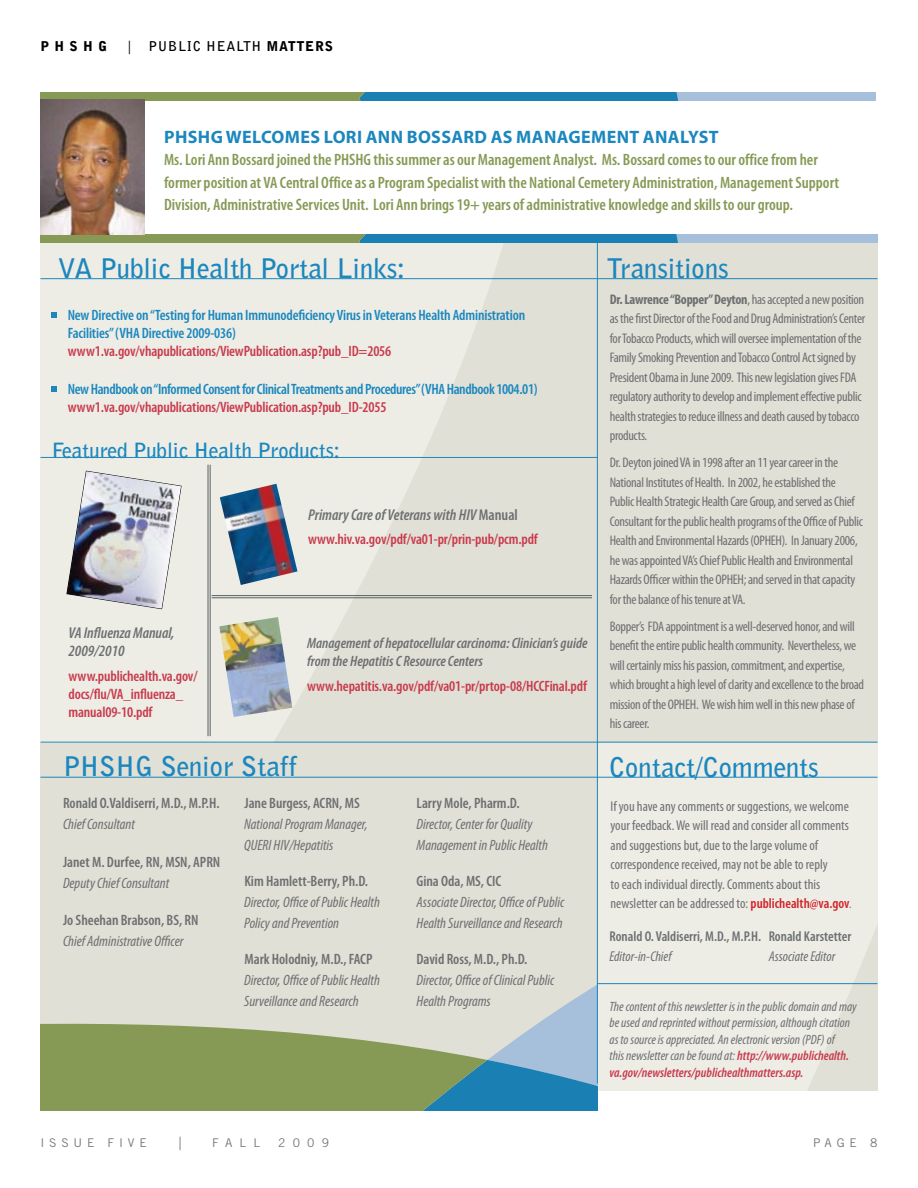
<style>
.page{position:relative;width:918px;height:1188px;background:#fff}
.page>*{position:absolute;margin:0;border:0;box-sizing:border-box;transform-origin:0 0}
.t1{font:700 27px "Bell Gothic BT";color:#1b87be}
.t2{font:700 21px "Bell Gothic BT";color:#1b87be}
.t3{font:700 18px "Myriad Pro";letter-spacing:.02em;color:#1b87be}
.t4{font:600 condensed 16.5px/22.5px "Myriad Pro";color:#869a55}
.t5{font:italic 600 condensed 15.75px/18px "Myriad Pro";color:#6d6f71}
.t6{font:italic condensed 15px/21px "Myriad Pro";color:#6d6f71}
.t7{font:600 condensed 15px/18px "Myriad Pro";letter-spacing:-.01em;color:#1b87be}
.t8{font:600 condensed 15px/18px "Myriad Pro";letter-spacing:-.01em;color:#c93a4c}
.t9{font:600 condensed 15px "Myriad Pro";color:#6d6f71}
.t10{font:italic 600 condensed 15px/18px "Myriad Pro";color:#6d6f71}
.t11{font:condensed 14.25px/19.5px "Myriad Pro";color:#6d6f71}
.t12{font:600 condensed 14.25px "Myriad Pro";color:#6d6f71}
.t13{font:italic condensed 14.25px "Myriad Pro";color:#6d6f71}
.t14{font:condensed 13.95px/19.5px "Myriad Pro";letter-spacing:-.02em;color:#6d6f71}
.t15{font:italic condensed 13.5px/16.5px "Myriad Pro";color:#6d6f71}
.t16{font:700 13.5px "Bell Gothic BT";letter-spacing:.06em;color:#000}
.t17{font:900 13.5px "Bell Gothic BT";letter-spacing:.4em;color:#000}
.t18{font:700 13.5px "Bell Gothic BT";color:#77787b}
.t19{font:12px "Trade Gothic";letter-spacing:.4em;color:#77787b}
.s1{font-weight:900}
.s2{color:#c93a4c}
.s3{font-style:normal}
.s4{font-weight:700}
.s5{font-weight:600;color:#d2232a}
.s6{font-style:italic;font-size:12.75px}
.s7{font-weight:600;color:#c93a4c}
</style>
<div class="page">
<div style="left:598px;top:743px;width:209px;height:348px;background:#edede6"></div>
<svg style="left:807px;top:743px;width:71px;height:348px;background:#e9e9e2"></svg>
<div style="left:40px;top:743px;width:557px;height:131px;background:#e1e0d6"></div>
<svg style="left:40px;top:874px;width:558px;height:236px;background:#bfc9b5"></svg>
<div style="left:40px;top:243px;width:218px;height:499px;background:#edede6"></div>
<svg style="left:258px;top:243px;width:620px;height:499px;background:#e3e2d9"></svg>
<svg style="left:40px;top:92px;width:836px;height:8px;background:#649898"></svg>
<svg style="left:51px;top:312px;width:6px;height:6px"></svg>
<svg style="left:51px;top:387px;width:6px;height:5px"></svg>
<hr style="left:597px;top:238px;width:1px;height:845px;background:#1b87be">
<hr style="left:40px;top:278px;width:838px;height:1px;background:#1b87be">
<hr style="left:40px;top:457px;width:557px;height:1px;background:#1b87be">
<hr style="left:40px;top:777px;width:838px;height:1px;background:#1b87be">
<hr style="left:40px;top:742px;width:838px;height:1px;background:#1b87be">
<hr style="left:212px;top:595px;width:380px;height:1px;background:#596162">
<hr style="left:212px;top:597px;width:380px;height:1px;background:#596162">
<hr style="left:210px;top:465px;width:1px;height:271px;background:#596162">
<hr style="left:208px;top:465px;width:1px;height:271px;background:#596162">
<svg style="left:40px;top:235px;width:838px;height:8px;background:#659998"></svg>
<hr style="left:597px;top:983px;width:281px;height:1px;background:#1b87be">
<img style="left:40px;top:100px;width:104px;height:135px">
<img style="left:67px;top:471px;width:114px;height:138px">
<img style="left:220px;top:484px;width:77px;height:101px">
<img style="left:219px;top:617px;width:73px;height:100px">
<p class="t17" style="left:40px;top:38px;width:68px">PHSHG</p>
<p class="t16" style="left:126px;top:38px;width:208px">| PUBLIC HEALTH <span class="s1">MATTERS</span></p>
<p class="t3" style="left:164px;top:125px;width:556px">PHSHG WELCOMES LORI ANN BOSSARD AS MANAGEMENT ANALYST</p>
<p class="t4" style="left:164px;top:149px;width:677px">Ms. Lori Ann Bossard joined the PHSHG this summer as our Management Analyst. Ms. Bossard comes to our office from her former position at VA Central Office as a Program Specialist with the National Cemetery Administration, Management Support<br>Division, Administrative Services Unit. Lori Ann brings 19+ years of administrative knowledge and skills to our group.</p>
<p class="t1" style="left:58px;top:251px;width:349px">VA Public Health Portal Links:</p>
<p class="t7" style="left:68px;top:306px;width:459px">New Directive on “Testing for Human Immunodeficiency Virus in Veterans Health Administration<br>Facilities” (VHA Directive 2009-036) <span class="s2">www1.va.gov/vhapublications/ViewPublication.asp?pub_ID=2056</span></p>
<p class="t7" style="left:68px;top:381px;width:471px">New Handbook on “Informed Consent for Clinical Treatments and Procedures” (VHA Handbook 1004.01)</p>
<p class="t8" style="left:68px;top:399px;width:320px">www1.va.gov/vhapublications/ViewPublication.asp?pub_ID-2055</p>
<p class="t2" style="left:52px;top:437px;width:289px">Featured Public Health Products:</p>
<p class="t5" style="left:69px;top:624px;width:108px">VA Influenza Manual,<br>2009/2010</p>
<p class="t8" style="left:69px;top:667px;width:131px">www.publichealth.va.gov/ docs/flu/VA_influenza_ manual09-10.pdf</p>
<p class="t5" style="left:308px;top:506px;width:211px">Primary Care of Veterans with HIV <span class="s3">Manual</span></p>
<p class="t8" style="left:308px;top:531px;width:231px">www.hiv.va.gov/pdf/va01-pr/prin-pub/pcm.pdf</p>
<p class="t10" style="left:307px;top:635px;width:282px">Management of hepatocellular carcinoma: Clinician’s guide from the Hepatitis C Resource Centers</p>
<p class="t8" style="left:307px;top:677px;width:281px">www.hepatitis.va.gov/pdf/va01-pr/prtop-08/HCCFinal.pdf</p>
<p class="t1" style="left:63px;top:749px;width:235px">PHSHG Senior Staff</p>
<p class="t9" style="left:63px;top:795px;width:158px">Ronald O.Valdiserri, M.D., M.P.H.</p>
<p class="t6" style="left:63px;top:814px;width:74px">Chief Consultant</p>
<p class="t9" style="left:63px;top:854px;width:159px">Janet M. Durfee, RN, MSN, APRN</p>
<p class="t6" style="left:63px;top:872px;width:108px">Deputy Chief Consultant</p>
<p class="t9" style="left:63px;top:912px;width:137px">Jo Sheehan Brabson, BS, RN</p>
<p class="t6" style="left:63px;top:931px;width:122px">Chief Administrative Officer</p>
<p class="t9" style="left:244px;top:795px;width:117px">Jane Burgess, ACRN, MS</p>
<p class="t6" style="left:244px;top:814px;width:125px">National Program Manager,<br>QUERI HIV/Hepatitis</p>
<p class="t9" style="left:244px;top:873px;width:125px">Kim Hamlett-Berry, Ph.D.</p>
<p class="t6" style="left:244px;top:892px;width:137px">Director, Office of Public Health</p>
<p class="t6" style="left:244px;top:913px;width:96px">Policy and Prevention</p>
<p class="t9" style="left:244px;top:951px;width:130px">Mark Holodniy, M.D., FACP</p>
<p class="t6" style="left:244px;top:970px;width:137px">Director, Office of Public Health</p>
<p class="t6" style="left:244px;top:991px;width:116px">Surveillance and Research</p>
<p class="t9" style="left:417px;top:795px;width:105px">Larry Mole, Pharm.D.</p>
<p class="t6" style="left:417px;top:814px;width:117px">Director, Center for Quality</p>
<p class="t6" style="left:417px;top:835px;width:133px">Management in Public Health</p>
<p class="t9" style="left:417px;top:873px;width:86px">Gina Oda, MS, CIC</p>
<p class="t6" style="left:417px;top:892px;width:149px">Associate Director, Office of Public<br>Health Surveillance and Research</p>
<p class="t9" style="left:417px;top:951px;width:112px">David Ross, M.D., Ph.D.</p>
<p class="t6" style="left:417px;top:970px;width:139px">Director, Office of Clinical Public</p>
<p class="t6" style="left:417px;top:991px;width:76px">Health Programs</p>
<p class="t1" style="left:607px;top:251px;width:123px">Transitions</p>
<p class="t14" style="left:610px;top:289px;width:257px"><span class="s4">Dr. Lawrence “Bopper” Deyton</span>, has accepted a new position as the first Director of the Food and Drug Administration’s Center for Tobacco Products, which will oversee implementation of the Family Smoking Prevention and Tobacco Control Act signed by President Obama in June 2009. This new legislation gives FDA regulatory authority to develop and implement effective public health strategies to reduce illness and death caused by tobacco products.</p>
<p class="t14" style="left:610px;top:453px;width:255px">Dr. Deyton joined VA in 1998 after an 11 year career in the National Institutes of Health. In 2002, he established the Public Health Strategic Health Care Group, and served as Chief Consultant for the public health programs of the Office of Public Health and Environmental Hazards (OPHEH). In January 2006, he was appointed VA’s Chief Public Health and Environmental Hazards Officer within the OPHEH; and served in that capacity for the balance of his tenure at VA.</p>
<p class="t14" style="left:610px;top:616px;width:256px">Bopper’s FDA appointment is a well-deserved honor, and will benefit the entire public health community. Nevertheless, we will certainly miss his passion, commitment, and expertise, which brought a high level of clarity and excellence to the broad mission of the OPHEH. We wish him well in this new phase of his career.</p>
<p class="t1" style="left:609px;top:750px;width:211px">Contact/Comments</p>
<p class="t11" style="left:610px;top:796px;width:243px">If you have any comments or suggestions, we welcome your feedback. We will read and consider all comments and suggestions but, due to the large volume of correspondence received, may not be able to reply<br>to each individual directly. Comments about this newsletter can be addressed to: <span class="s5">publichealth@va.gov</span><span class="s6">.</span></p>
<p class="t12" style="left:609px;top:929px;width:153px">Ronald O. Valdiserri, M.D., M.P.H.</p>
<p class="t13" style="left:609px;top:948px;width:64px">Editor-in-Chief</p>
<p class="t12" style="left:769px;top:929px;width:84px">Ronald Karstetter</p>
<p class="t13" style="left:769px;top:948px;width:68px">Associate Editor</p>
<p class="t15" style="left:609px;top:998px;width:249px">The content of this newsletter is in the public domain and may be used and reprinted without permission, although citation as to source is appreciated. An electronic version (PDF) of<br>this newsletter can be found at: <span class="s7">http://www.publichealth. va.gov/newsletters/publichealthmatters.asp.</span></p>
<p class="t19" style="left:40px;top:1135px;width:108px">ISSUE FIVE</p>
<p class="t18" style="left:177px;top:1133px;width:8px">|</p>
<p class="t19" style="left:212px;top:1135px;width:50px">FALL</p>
<p class="t19" style="left:278px;top:1135px;width:52px">2009</p>
<p class="t19" style="left:813px;top:1135px;width:66px">PAGE 8</p>
</div>
